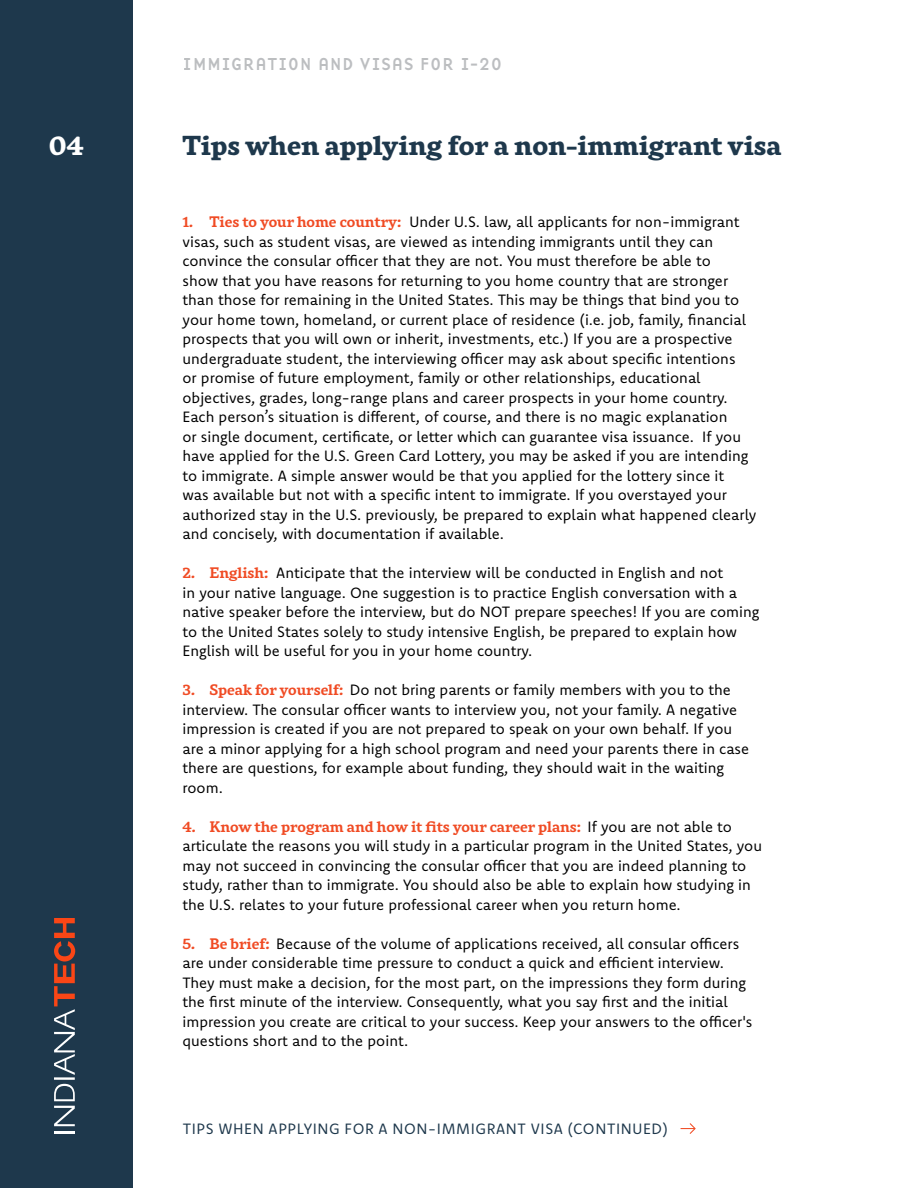
<style>
.page{position:relative;width:918px;height:1188px;background:#fff}
.page>*{position:absolute;margin:0;border:0;box-sizing:border-box;transform-origin:0 0}
.t1{font:800 27px "Rival";color:#1e384c}
.t2{font:800 27px "Rival";color:#fff}
.t3{font:18px "Base 9 Sans OT";letter-spacing:.015em;color:#797d82}
.t4{font:15px/19.5px "Komet";color:#000}
.t5{font:700 15px "Rival";color:#f04b24}
.t6{font:15px "Komet";letter-spacing:.04em;color:#1e384c}
.s1{font-family:"Rival";font-weight:700;color:#f04b24}
.s2{font-family:"Komet";font-weight:400;color:#000}
</style>
<div class="page">
<div style="left:0;top:0;width:133px;height:1188px;background:#1e384c"></div>
<svg style="left:681px;top:1123px;width:15px;height:11px"></svg>
<svg style="left:54px;top:1084px;width:21px;height:42px"></svg>
<hr style="left:54px;top:1077px;width:21px;height:3px;background:#fff">
<hr style="left:54px;top:1132px;width:21px;height:2px;background:#fff">
<svg style="left:54px;top:918px;width:21px;height:157px"></svg>
<p class="t3" style="left:183px;top:54px;width:321px">IMMIGRATION AND VISAS FOR I-20</p>
<h1 class="t2" style="left:49px;top:123px;width:36px">04</h1>
<h1 class="t1" style="left:183px;top:123px;width:600px">Tips when applying for a non-immigrant visa</h1>
<p class="t4" style="left:183px;top:212px;width:576px"><span class="s1">1. Ties to your home country:</span> Under U.S. law, all applicants for non-immigrant visas, such as student visas, are viewed as intending immigrants until they can convince the consular officer that they are not. You must therefore be able to<br>show that you have reasons for returning to you home country that are stronger than those for remaining in the United States. This may be things that bind you to your home town, homeland, or current place of residence (i.e. job, family, financial prospects that you will own or inherit, investments, etc.) If you are a prospective undergraduate student, the interviewing officer may ask about specific intentions<br>or promise of future employment, family or other relationships, educational objectives, grades, long-range plans and career prospects in your home country.<br>Each person’s situation is different, of course, and there is no magic explanation<br>or single document, certificate, or letter which can guarantee visa issuance. If you have applied for the U.S. Green Card Lottery, you may be asked if you are intending to immigrate. A simple answer would be that you applied for the lottery since it<br>was available but not with a specific intent to immigrate. If you overstayed your authorized stay in the U.S. previously, be prepared to explain what happened clearly and concisely, with documentation if available.</p>
<p class="t4" style="left:183px;top:563px;width:578px"><span class="s1">2. English:</span> Anticipate that the interview will be conducted in English and not<br>in your native language. One suggestion is to practice English conversation with a native speaker before the interview, but do NOT prepare speeches! If you are coming to the United States solely to study intensive English, be prepared to explain how English will be useful for you in your home country.</p>
<p class="t4" style="left:183px;top:680px;width:568px"><span class="s1">3. Speak for yourself:</span> Do not bring parents or family members with you to the interview. The consular officer wants to interview you, not your family. A negative impression is created if you are not prepared to speak on your own behalf. If you are a minor applying for a high school program and need your parents there in case there are questions, for example about funding, they should wait in the waiting room.</p>
<p class="t5" style="left:183px;top:815px;width:551px">4. Know the program and how it fits your career plans: <span class="s2">If you are not able to</span></p>
<p class="t4" style="left:183px;top:836px;width:581px">articulate the reasons you will study in a particular program in the United States, you may not succeed in convincing the consular officer that you are indeed planning to study, rather than to immigrate. You should also be able to explain how studying in the U.S. relates to your future professional career when you return home.</p>
<p class="t4" style="left:183px;top:933px;width:571px"><span class="s1">5. Be brief:</span> Because of the volume of applications received, all consular officers are under considerable time pressure to conduct a quick and efficient interview.<br>They must make a decision, for the most part, on the impressions they form during the first minute of the interview. Consequently, what you say first and the initial impression you create are critical to your success. Keep your answers to the officer's questions short and to the point.</p>
<p class="t6" style="left:183px;top:1119px;width:487px">TIPS WHEN APPLYING FOR A NON-IMMIGRANT VISA (CONTINUED)</p>
</div>
